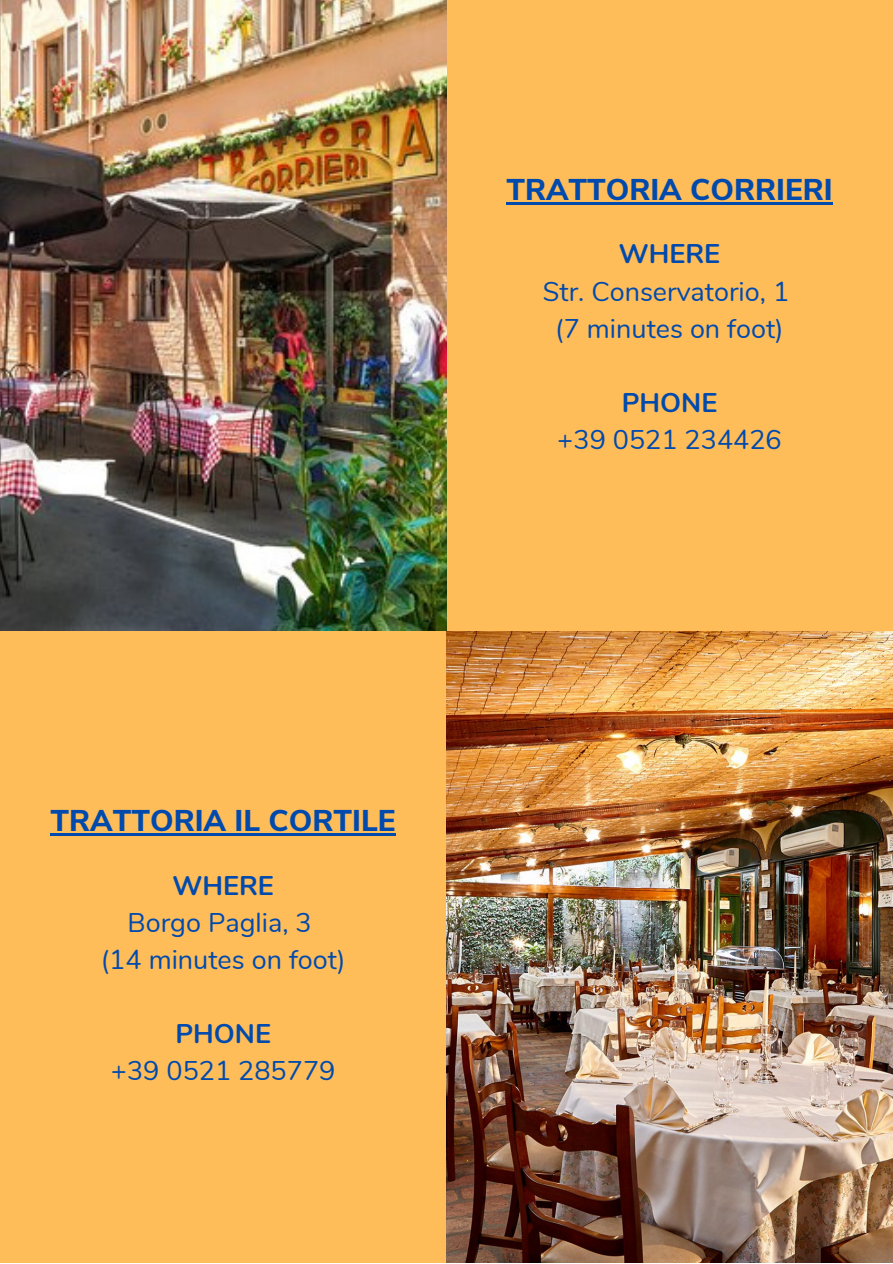
<style>
.page{position:relative;width:893px;height:1264px;background:#fff}
.page>*{position:absolute;margin:0;border:0;box-sizing:border-box;transform-origin:0 0}
.t1{font:800 30px "Nunito Sans";color:#004aad}
.t2{font:27px "Nunito";color:#004aad}
.t3{font:700 27px "Nunito";color:#004aad}
</style>
<div class="page">
<div style="left:0;top:0;width:892px;height:1262px;background:#ffbd59"></div>
<img style="left:0;top:0;width:446px;height:631px">
<img style="left:446px;top:631px;width:446px;height:630px">
<hr style="left:506px;top:202px;width:326px;height:2px;background:#004aad">
<hr style="left:51px;top:833px;width:344px;height:2px;background:#004aad">
<p class="t1" style="left:506px;top:169px;width:328px">TRATTORIA CORRIERI</p>
<p class="t3" style="left:619px;top:236px;width:103px">WHERE</p>
<p class="t2" style="left:543px;top:273px;width:248px">Str. Conservatorio, 1</p>
<p class="t2" style="left:555px;top:310px;width:230px">(7 minutes on foot)</p>
<p class="t3" style="left:621px;top:384px;width:97px">PHONE</p>
<p class="t2" style="left:557px;top:421px;width:226px">+39 0521 234426</p>
<p class="t1" style="left:51px;top:800px;width:346px">TRATTORIA IL CORTILE</p>
<p class="t3" style="left:172px;top:867px;width:103px">WHERE</p>
<p class="t2" style="left:128px;top:904px;width:186px">Borgo Paglia, 3</p>
<p class="t2" style="left:101px;top:941px;width:246px">(14 minutes on foot)</p>
<p class="t3" style="left:175px;top:1015px;width:97px">PHONE</p>
<p class="t2" style="left:111px;top:1052px;width:226px">+39 0521 285779</p>
</div>
